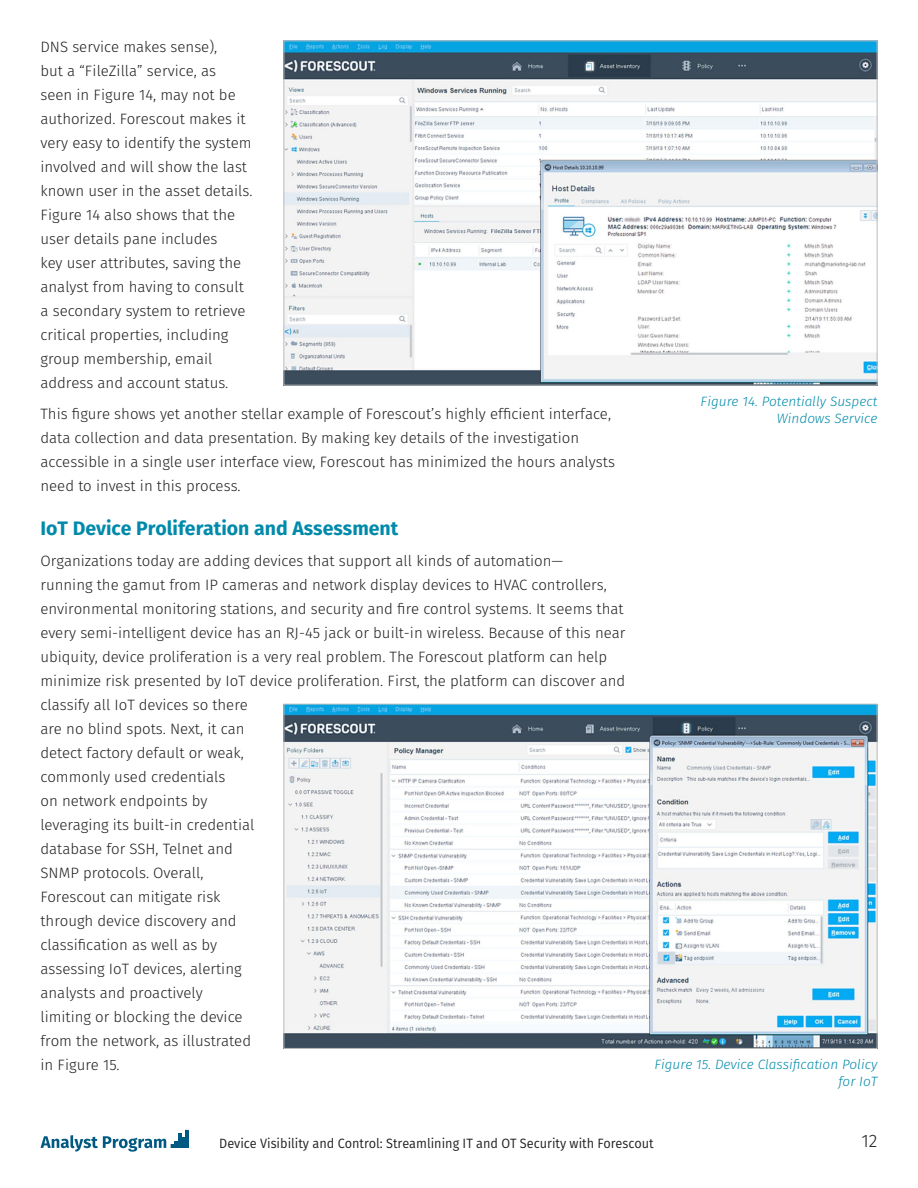
<style>
.page{position:relative;width:918px;height:1188px;background:#fff}
.page>*{position:absolute;margin:0;border:0;box-sizing:border-box;transform-origin:0 0}
.t1{font:700 19.5px "Fira Sans";color:#008aaa}
.t2{font:300 18px "Fira Sans";color:#231f20}
.t3{font:300 15px/24px "Fira Sans";color:#231f20}
.t4{font:italic 300 13.5px/16.5px "Fira Sans";color:#008aaa;text-align:right}
.t5{font:13.5px "Fira Sans";color:#231f20;scale:.94 1}
</style>
<div class="page">
<hr style="left:178px;top:1133px;width:3px;height:15px;background:#005981">
<hr style="left:186px;top:1130px;width:3px;height:18px;background:#005981">
<svg style="left:41px;top:1135px;width:145px;height:17px"></svg>
<img style="left:286px;top:42px;width:590px;height:342px">
<img style="left:286px;top:706px;width:590px;height:341px">
<p class="t3" style="left:40px;top:35px;width:214px">DNS service makes sense),<br>but a “FileZilla” service, as<br>seen in Figure 14, may not be authorized. Forescout makes it very easy to identify the system involved and will show the last known user in the asset details.<br>Figure 14 also shows that the user details pane includes<br>key user attributes, saving the analyst from having to consult a secondary system to retrieve critical properties, including group membership, email address and account status.</p>
<p class="t3" style="left:40px;top:401px;width:576px">This figure shows yet another stellar example of Forescout’s highly efficient interface, data collection and data presentation. By making key details of the investigation accessible in a single user interface view, Forescout has minimized the hours analysts need to invest in this process.</p>
<h1 class="t1" style="left:40px;top:514px;width:359px">IoT Device Proliferation and Assessment</h1>
<p class="t3" style="left:40px;top:548px;width:586px">Organizations today are adding devices that support all kinds of automation—<br>running the gamut from IP cameras and network display devices to HVAC controllers, environmental monitoring stations, and security and fire control systems. It seems that every semi-intelligent device has an RJ-45 jack or built-in wireless. Because of this near ubiquity, device proliferation is a very real problem. The Forescout platform can help minimize risk presented by IoT device proliferation. First, the platform can discover and classify all IoT devices so there<br>are no blind spots. Next, it can<br>detect factory default or weak,<br>commonly used credentials<br>on network endpoints by<br>leveraging its built-in credential<br>database for SSH, Telnet and<br>SNMP protocols. Overall,<br>Forescout can mitigate risk<br>through device discovery and<br>classification as well as by<br>assessing IoT devices, alerting<br>analysts and proactively<br>limiting or blocking the device<br>from the network, as illustrated<br>in Figure 15.</p>
<p class="t4" style="left:701px;top:393px;width:178px">Figure 14. Potentially Suspect<br>Windows Service</p>
<p class="t4" style="left:654px;top:1056px;width:225px">Figure 15. Device Classification Policy for IoT</p>
<p class="t5" style="left:219px;top:1133px;width:464px">Device Visibility and Control: Streamlining IT and OT Security with Forescout</p>
<p class="t2" style="left:861px;top:1128px;width:18px">12</p>
</div>
